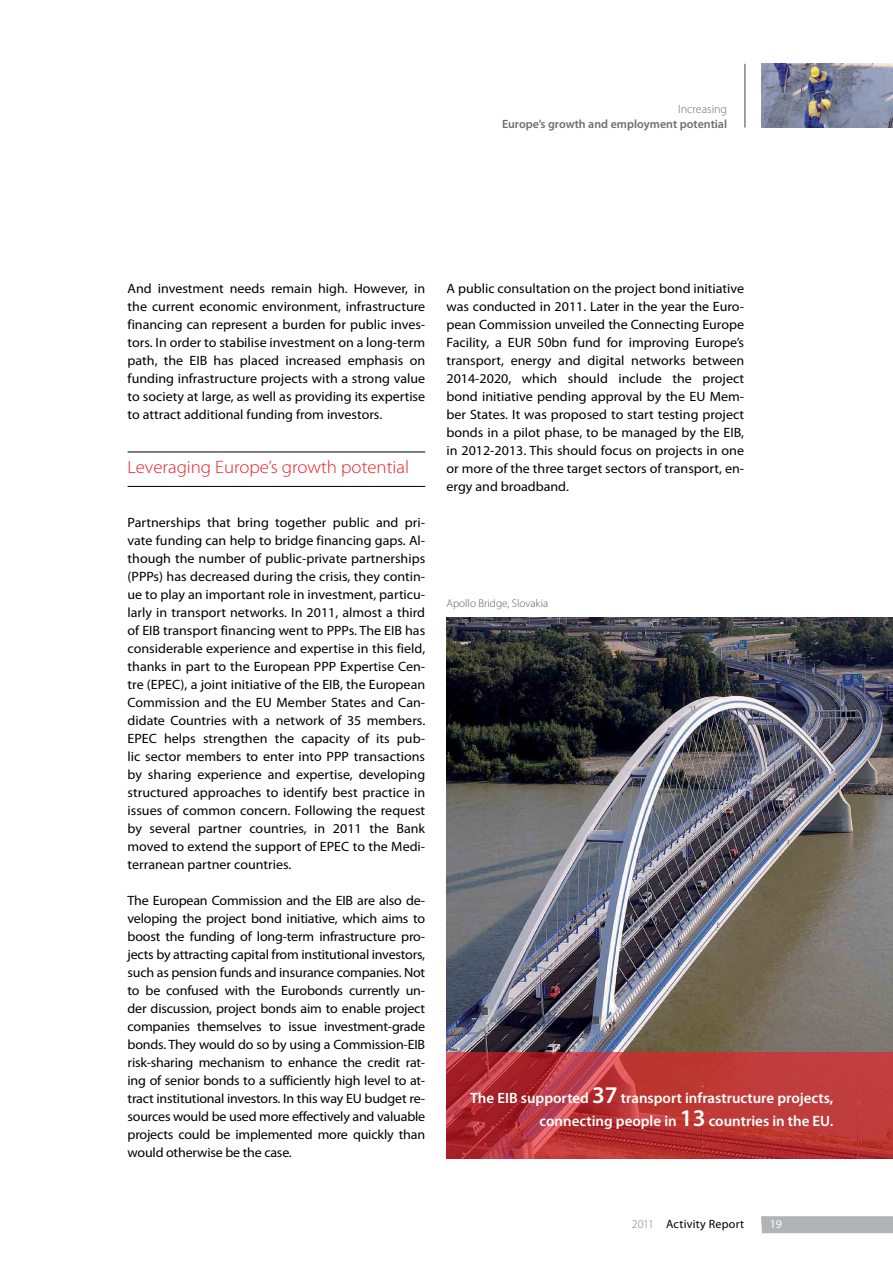
<style>
.page{position:relative;width:893px;height:1263px;background:#fff}
.page>*{position:absolute;margin:0;border:0;box-sizing:border-box;transform-origin:0 0}
.t1{font:300 18px "Myriad Pro";color:#ed1d24;scale:1.05 1}
.t2{font:600 15px/22.5px "Myriad Pro";color:#fff;text-align:right}
.t3{font:13.5px/18px "Myriad Pro";color:#000;text-align:justify;scale:1.04 1}
.t4{font:600 12px "Myriad Pro";color:#6d6e71}
.t5{font:12px "Myriad Pro";letter-spacing:.02em;color:#000}
.t6{font:300 12px "Myriad Pro";color:#6d6e71}
.t7{font:12px "Myriad Pro";color:#fff}
.t8{font:300 11.25px "Myriad Pro";color:#58595b}
.s1{font-size:24px}
.s2{font-weight:300;color:#808285}
</style>
<div class="page">
<img style="left:761px;top:64px;width:132px;height:64px">
<div style="left:761px;top:1216px;width:132px;height:17px;background:#b1b4b6"></div>
<hr style="left:744px;top:64px;width:2px;height:64px;background:#808285">
<img style="left:446px;top:617px;width:447px;height:435px">
<svg style="left:446px;top:1052px;width:447px;height:107px;background:#b83436"></svg>
<hr style="left:128px;top:452px;width:297px;height:1px;background:#000">
<hr style="left:128px;top:486px;width:297px;height:1px;background:#000">
<p class="t6" style="left:678px;top:103px;width:51px">Increasing</p>
<p class="t4" style="left:502px;top:116px;width:227px">Europe’s growth and employment potential</p>
<p class="t3" style="left:128px;top:280px;width:288px">And investment needs remain high. However, in the current economic environment, infrastructure financing can represent a burden for public inves&shy;tors. In order to stabilise investment on a long-term path, the EIB has placed increased emphasis on funding infrastructure projects with a strong value to society at large, as well as providing its expertise to attract additional funding from investors.</p>
<h1 class="t1" style="left:128px;top:457px;width:270px">Leveraging Europe’s growth potential</h1>
<p class="t3" style="left:128px;top:514px;width:288px">Partnerships that bring together public and pri&shy;vate funding can help to bridge financing gaps. Al&shy;though the number of public-private partnerships (PPPs) has decreased during the crisis, they contin&shy;ue to play an important role in investment, particu&shy;larly in transport networks. In 2011, almost a third of EIB transport financing went to PPPs. The EIB has considerable experience and expertise in this field, thanks in part to the European PPP Expertise Cen&shy;tre (EPEC), a joint initiative of the EIB, the European Commission and the EU Member States and Can&shy;didate Countries with a network of 35 members.<br>EPEC helps strengthen the capacity of its pub&shy;lic sector members to enter into PPP transactions by sharing experience and expertise, developing structured approaches to identify best practice in issues of common concern. Following the request by several partner countries, in 2011 the Bank moved to extend the support of EPEC to the Medi&shy;terranean partner countries.</p>
<p class="t3" style="left:128px;top:892px;width:288px">The European Commission and the EIB are also de&shy;veloping the project bond initiative, which aims to boost the funding of long-term infrastructure pro&shy;jects by attracting capital from institutional investors, such as pension funds and insurance companies. Not to be confused with the Eurobonds currently un&shy;der discussion, project bonds aim to enable project companies themselves to issue investment-grade bonds. They would do so by using a Commission-EIB risk-sharing mechanism to enhance the credit rat&shy;ing of senior bonds to a sufficiently high level to at&shy;tract institutional investors. In this way EU budget re&shy;sources would be used more effectively and valuable projects could be implemented more quickly than would otherwise be the case.</p>
<p class="t3" style="left:446px;top:280px;width:288px">A public consultation on the project bond initiative was conducted in 2011. Later in the year the Euro&shy;pean Commission unveiled the Connecting Europe Facility, a EUR 50bn fund for improving Europe’s transport, energy and digital networks between 2014-2020, which should include the project bond initiative pending approval by the EU Mem&shy;ber States. It was proposed to start testing project bonds in a pilot phase, to be managed by the EIB, in 2012-2013. This should focus on projects in one or more of the three target sectors of transport, en&shy;ergy and broadband.</p>
<p class="t8" style="left:446px;top:597px;width:103px">Apollo Bridge, Slovakia</p>
<p class="t2" style="left:470px;top:1087px;width:365px">The EIB supported <span class="s1">37</span> transport infrastructure projects, connecting people in <span class="s1">13</span> countries in the EU.</p>
<p class="t5" style="left:632px;top:1216px;width:114px"><span class="s2">2011</span> Activity Report</p>
<p class="t7" style="left:770px;top:1217px;width:14px">19</p>
</div>
